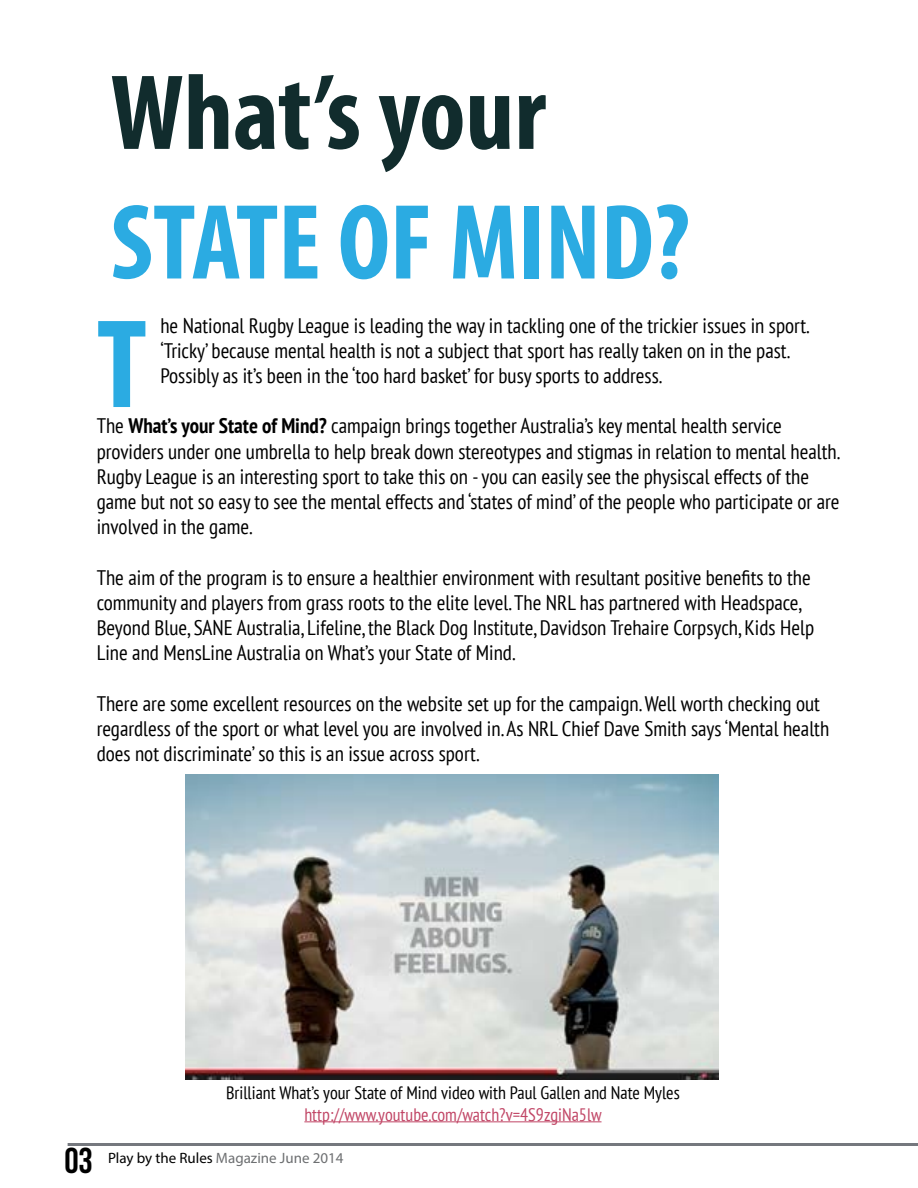
<style>
.page{position:relative;width:918px;height:1188px;background:#fff}
.page>*{position:absolute;margin:0;border:0;box-sizing:border-box;transform-origin:0 0}
.t1{font:700 condensed 127.5px "Myriad Pro";color:#2babe2}
.t2{font:700 condensed 108px "Myriad Pro";color:#2babe2}
.t3{font:700 condensed 108px "Myriad Pro";color:#112c2d}
.t4{font:36px "Bebas Neue";color:#000}
.t5{font:condensed 21px/25.2px "PT Sans";color:#000}
.t6{font:condensed 18px "PT Sans";color:#000}
.t7{font:condensed 18px "PT Sans";color:#c14666}
.t8{font:15px "Myriad Pro";color:#6d6f71}
.s1{font-weight:700}
.s2{color:#000}
</style>
<div class="page">
<hr style="left:68px;top:1143px;width:850px;height:3px;background:#3a3e47">
<img style="left:186px;top:774px;width:533px;height:306px">
<hr style="left:304px;top:1121px;width:298px;height:1px;background:#c14666">
<h2 class="t3" style="left:110px;top:45px;width:437px">What’s your</h2>
<h2 class="t2" style="left:110px;top:175px;width:581px">STATE OF MIND?</h2>
<p class="t5" style="left:160px;top:312px;width:651px">he National Rugby League is leading the way in tackling one of the trickier issues in sport. ‘Tricky’ because mental health is not a subject that sport has really taken on in the past.<br>Possibly as it’s been in the ‘too hard basket’ for busy sports to address.</p>
<p class="t5" style="left:97px;top:413px;width:745px">The <span class="s1">What’s your State of Mind?</span> campaign brings together Australia’s key mental health service providers under one umbrella to help break down stereotypes and stigmas in relation to mental health.<br>Rugby League is an interesting sport to take this on - you can easily see the physiscal effects of the game but not so easy to see the mental effects and ‘states of mind’ of the people who participate or are involved in the game.</p>
<p class="t5" style="left:97px;top:564px;width:719px">The aim of the program is to ensure a healthier environment with resultant positive benefits to the community and players from grass roots to the elite level. The NRL has partnered with Headspace, Beyond Blue, SANE Australia, Lifeline, the Black Dog Institute, Davidson Trehaire Corpsych, Kids Help Line and MensLine Australia on What’s your State of Mind.</p>
<p class="t5" style="left:97px;top:690px;width:734px">There are some excellent resources on the website set up for the campaign. Well worth checking out regardless of the sport or what level you are involved in. As NRL Chief Dave Smith says ‘Mental health does not discriminate’ so this is an issue across sport.</p>
<h1 class="t1" style="left:97px;top:285px;width:52px">T</h1>
<h3 class="t4" style="left:64px;top:1141px;width:30px">03</h3>
<p class="t6" style="left:226px;top:1081px;width:455px">Brilliant What’s your State of Mind video with Paul Gallen and Nate Myles</p>
<p class="t7" style="left:304px;top:1103px;width:299px">http://www.youtube.com/watch?v=4S9zgiNa5lw</p>
<p class="t8" style="left:108px;top:1149px;width:237px"><span class="s2">Play by the Rules</span> Magazine June 2014</p>
</div>
